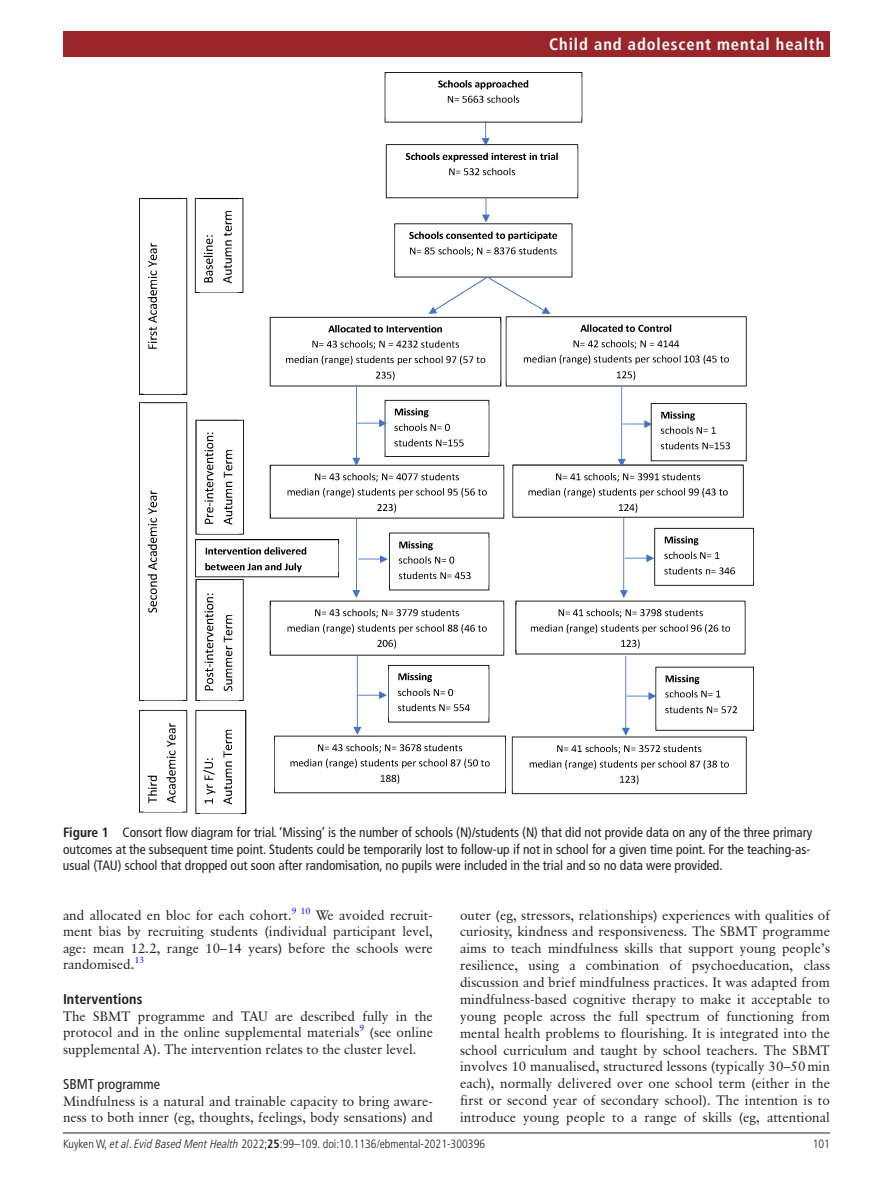
<style>
.page{position:relative;width:893px;height:1191px;background:#fff}
.page>*{position:absolute;margin:0;border:0;box-sizing:border-box;transform-origin:0 0}
.t1{font:700 condensed 16.5px "Frutiger LT Pro";letter-spacing:.055em;color:#fff}
.t2{font:700 condensed 14.25px "Frutiger LT Pro";color:#231f20}
.t3{font:condensed 14.25px "Frutiger LT Pro";color:#231f20}
.t4{font:13.5px/16.8px "Classical Garamond BT";letter-spacing:.005em;color:#231f20;text-align:justify}
.t5{font:condensed 13.5px/16.5px "Frutiger LT Pro";color:#231f20}
.t6{font:300 condensed 12px "Frutiger LT Pro";color:#231f20}
.t7{font:9px "Classical Garamond BT";color:#00f}
.s1{font-weight:700}
.s2{font-style:italic}
</style>
<div class="page">
<hr style="left:63px;top:1132px;width:767px;height:1px;background:#231f20">
<div style="left:63px;top:31px;width:767px;height:25px;background:#9a262b"></div>
<img style="left:140px;top:72px;width:613px;height:741px">
<p class="t1" style="left:549px;top:34px;width:277px">Child and adolescent mental health</p>
<p class="t5" style="left:63px;top:824px;width:751px"><span class="s1">Figure 1</span> Consort flow diagram for trial. ‘Missing’ is the number of schools (N)/students (N) that did not provide data on any of the three primary outcomes at the subsequent time point. Students could be temporarily lost to follow-up if not in school for a given time point. For the teaching-as&shy;usual (TAU) school that dropped out soon after randomisation, no pupils were included in the trial and so no data were provided.</p>
<p class="t4" style="left:63px;top:906px;width:230px">and allocated en bloc for each cohort.</p>
<p class="t7" style="left:292px;top:904px;width:20px">9 10</p>
<p class="t4" style="left:63px;top:906px;width:371px;text-indent:253px">We avoided recruit&shy;ment bias by recruiting students (individual participant level, age: mean 12.2, range 10–14 years) before the schools were randomised.<sup>13</sup></p>
<p class="t2" style="left:63px;top:991px;width:81px">Interventions</p>
<p class="t4" style="left:63px;top:1007px;width:371px">The SBMT programme and TAU are described fully in the protocol and in the online supplemental materials<sup>9</sup> (see online supplemental A). The intervention relates to the cluster level.</p>
<p class="t3" style="left:63px;top:1076px;width:99px">SBMT programme</p>
<p class="t4" style="left:63px;top:1092px;width:371px">Mindfulness is a natural and trainable capacity to bring aware&shy;ness to both inner (eg, thoughts, feelings, body sensations) and</p>
<p class="t4" style="left:460px;top:906px;width:371px">outer (eg, stressors, relationships) experiences with qualities of curiosity, kindness and responsiveness. The SBMT programme aims to teach mindfulness skills that support young people’s resilience, using a combination of psychoeducation, class discussion and brief mindfulness practices. It was adapted from mindfulness-based cognitive therapy to make it acceptable to young people across the full spectrum of functioning from mental health problems to flourishing. It is integrated into the school curriculum and taught by school teachers. The SBMT involves 10 manualised, structured lessons (typically 30–50min each), normally delivered over one school term (either in the first or second year of secondary school). The intention is to introduce young people to a range of skills (eg, attentional</p>
<p class="t6" style="left:63px;top:1136px;width:424px">Kuyken W, <span class="s2">et al</span>. <span class="s2">Evid Based Ment Health</span> 2022;<span class="s1">25</span>:99–109. doi:10.1136/ebmental-2021-300396</p>
<p class="t6" style="left:813px;top:1136px;width:19px">101</p>
</div>
